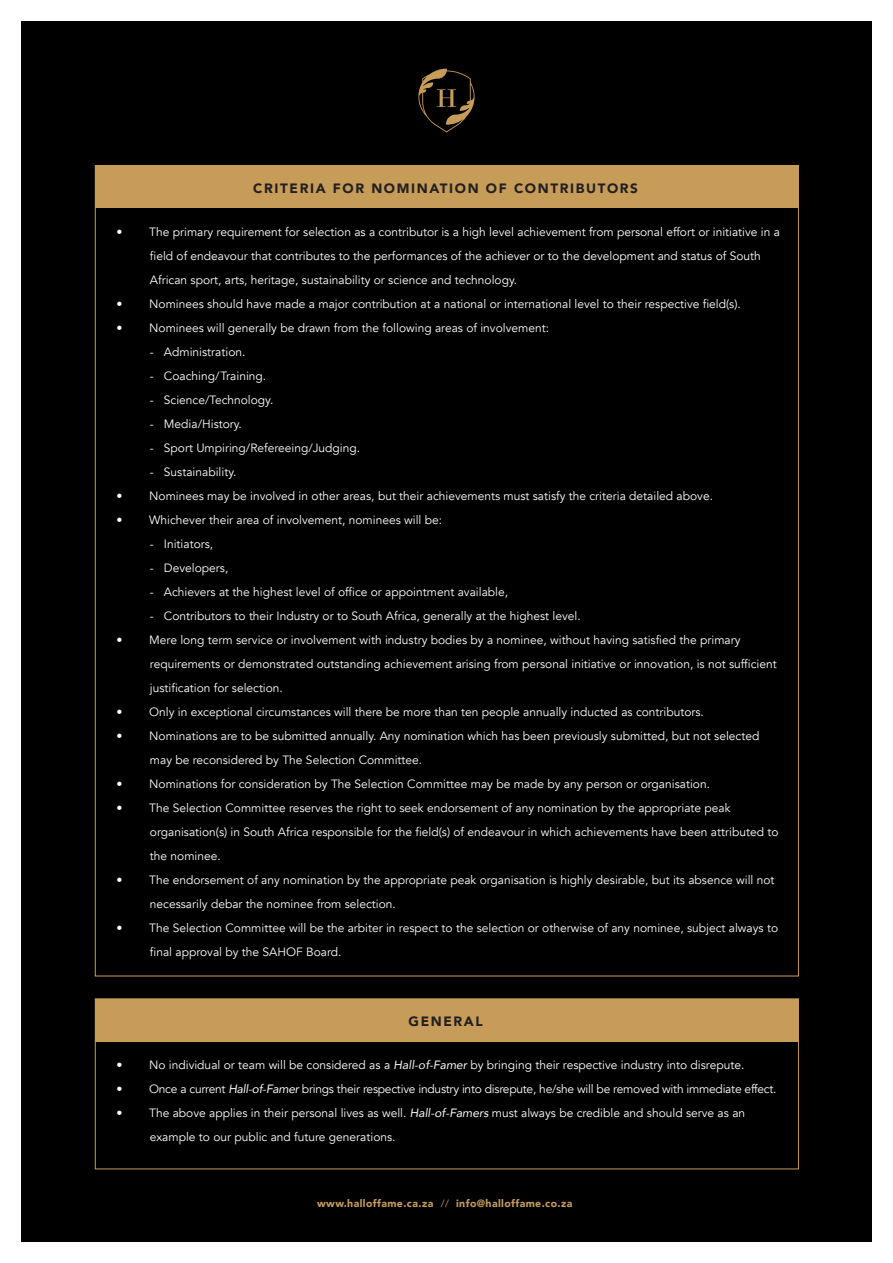
<style>
.page{position:relative;width:893px;height:1263px;background:#fff}
.page>*{position:absolute;margin:0;border:0;box-sizing:border-box;transform-origin:0 0}
.t1{font:900 13.5px "Avenir";letter-spacing:.12em;color:#231f20}
.t2{font:12px/24px "Avenir";color:#fff}
.t3{font:12px "Avenir";letter-spacing:-.02em;color:#fff}
.t4{font:900 10.5px "Avenir";letter-spacing:.04em;color:#c69c58}
.s1{font-style:italic}
.s2{font-weight:400}
</style>
<div class="page">
<div style="left:21px;top:21px;width:851px;height:1221px;background:#000"></div>
<svg style="left:418px;top:69px;width:57px;height:63px"></svg>
<div style="left:95px;top:166px;width:703px;height:42px;background:#c69c58"></div>
<div style="left:95px;top:999px;width:703px;height:43px;background:#c69c58"></div>
<p class="t1" style="left:253px;top:176px;width:386px">CRITERIA FOR NOMINATION OF CONTRIBUTORS</p>
<p class="t2" style="left:150px;top:220px;width:632px;text-indent:-33px">• The primary requirement for selection as a contributor is a high level achievement from personal effort or initiative in a field of endeavour that contributes to the performances of the achiever or to the development and status of South<br>African sport, arts, heritage, sustainability or science and technology.</p>
<p class="t2" style="left:117px;top:292px;width:626px">• Nominees should have made a major contribution at a national or international level to their respective field(s).</p>
<p class="t2" style="left:117px;top:316px;width:434px">• Nominees will generally be drawn from the following areas of involvement:</p>
<p class="t2" style="left:150px;top:340px;width:97px">- Administration.</p>
<p class="t2" style="left:150px;top:364px;width:118px">- Coaching/Training.</p>
<p class="t2" style="left:150px;top:388px;width:125px">- Science/Technology.</p>
<p class="t2" style="left:150px;top:412px;width:93px">- Media/History.</p>
<p class="t2" style="left:150px;top:436px;width:212px">- Sport Umpiring/Refereeing/Judging.</p>
<p class="t2" style="left:150px;top:460px;width:88px">- Sustainability.</p>
<p class="t2" style="left:117px;top:484px;width:598px">• Nominees may be involved in other areas, but their achievements must satisfy the criteria detailed above.</p>
<p class="t2" style="left:117px;top:508px;width:327px">• Whichever their area of involvement, nominees will be:</p>
<p class="t2" style="left:150px;top:532px;width:65px">- Initiators,</p>
<p class="t2" style="left:150px;top:556px;width:80px">- Developers,</p>
<p class="t2" style="left:150px;top:580px;width:360px">- Achievers at the highest level of office or appointment available,</p>
<p class="t2" style="left:150px;top:604px;width:432px">- Contributors to their Industry or to South Africa, generally at the highest level.</p>
<p class="t2" style="left:150px;top:628px;width:628px;text-indent:-33px">• Mere long term service or involvement with industry bodies by a nominee, without having satisfied the primary requirements or demonstrated outstanding achievement arising from personal initiative or innovation, is not sufficient justification for selection.</p>
<p class="t2" style="left:117px;top:700px;width:589px">• Only in exceptional circumstances will there be more than ten people annually inducted as contributors.</p>
<p class="t2" style="left:150px;top:724px;width:611px;text-indent:-33px">• Nominations are to be submitted annually. Any nomination which has been previously submitted, but not selected may be reconsidered by The Selection Committee.</p>
<p class="t2" style="left:117px;top:772px;width:595px">• Nominations for consideration by The Selection Committee may be made by any person or organisation.</p>
<p class="t2" style="left:150px;top:796px;width:630px;text-indent:-33px">• The Selection Committee reserves the right to seek endorsement of any nomination by the appropriate peak organisation(s) in South Africa responsible for the field(s) of endeavour in which achievements have been attributed to the nominee.</p>
<p class="t2" style="left:150px;top:868px;width:626px;text-indent:-33px">• The endorsement of any nomination by the appropriate peak organisation is highly desirable, but its absence will not necessarily debar the nominee from selection.</p>
<p class="t2" style="left:150px;top:916px;width:630px;text-indent:-33px">• The Selection Committee will be the arbiter in respect to the selection or otherwise of any nominee, subject always to final approval by the SAHOF Board.</p>
<p class="t1" style="left:409px;top:1010px;width:76px">GENERAL</p>
<p class="t2" style="left:116px;top:1053px;width:629px">• No individual or team will be considered as a <span class="s1">Hall-of-Famer</span> by bringing their respective industry into disrepute.</p>
<p class="t3" style="left:116px;top:1082px;width:662px">• Once a current <span class="s1">Hall-of-Famer</span> brings their respective industry into disrepute, he/she will be removed with immediate effect.</p>
<p class="t2" style="left:150px;top:1101px;width:597px;text-indent:-33px">• The above applies in their personal lives as well. <span class="s1">Hall-of-Famers</span> must always be credible and should serve as an example to our public and future generations.</p>
<p class="t4" style="left:317px;top:1194px;width:257px">www.halloffame.ca.za <span class="s2">//</span> info@halloffame.co.za</p>
</div>
